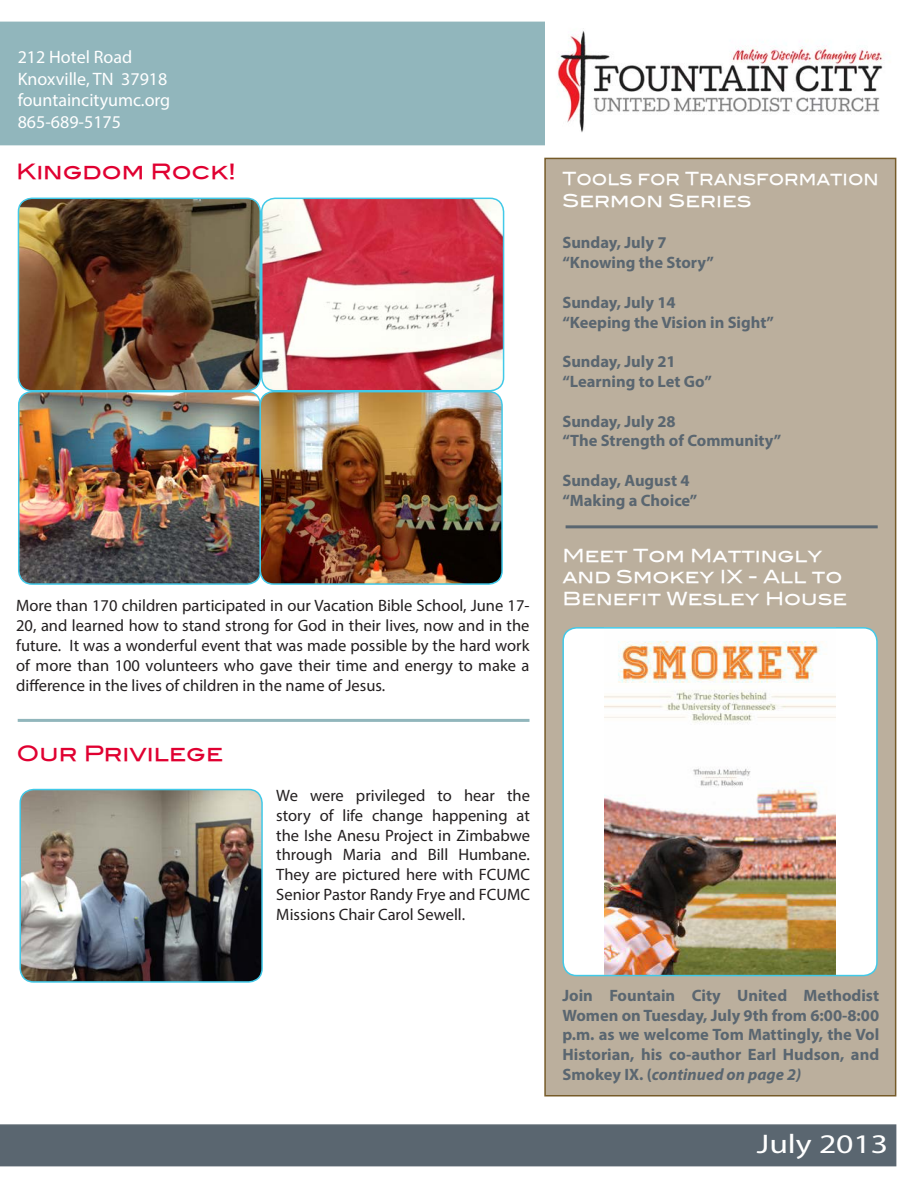
<style>
.page{position:relative;width:918px;height:1188px;background:#fff}
.page>*{position:absolute;margin:0;border:0;box-sizing:border-box;transform-origin:0 0}
.t1{font:27px "Myriad Pro";color:#fff;scale:1.25 1}
.t2{font:21px "Blair Md ITCTT Medium";color:#e00031}
.t3{font:18px "Myriad Pro";color:#fff}
.t4{font:18px/21.6px "Blair Md ITCTT Medium";color:#fff}
.t5{font:18px/21.6px "Blair Md ITCTT Medium";color:#fff;scale:.91 1}
.t6{font:16.5px/19.8px "Myriad Pro";color:#231f20;text-align:justify}
.t7{font:700 16.5px/19.8px "Myriad Pro";color:#5a6670}
.s1{font-style:italic}
</style>
<div class="page">
<div style="left:0;top:22px;width:896px;height:123px;background:#91b6bc"></div>
<div style="left:0;top:1124px;width:896px;height:42px;background:#5a6670"></div>
<img style="left:545px;top:22px;width:351px;height:123px">
<div style="left:544px;top:158px;width:352px;height:939px;background:#bbaf9d;border:2px solid #765b29"></div>
<hr style="left:566px;top:525px;width:312px;height:3px;background:#5a6670">
<hr style="left:18px;top:719px;width:512px;height:3px;background:#91b6bc">
<img style="left:18px;top:198px;width:243px;height:385px">
<div style="left:18px;top:198px;width:243px;height:193px;border:2px solid #41c9e8;border-radius:14px"></div>
<img style="left:262px;top:198px;width:242px;height:193px">
<div style="left:261px;top:198px;width:243px;height:193px;border:2px solid #41c9e8;border-radius:14px"></div>
<img style="left:19px;top:392px;width:242px;height:192px;border-radius:14px">
<div style="left:18px;top:391px;width:243px;height:194px;border:2px solid #41c9e8;border-radius:14px"></div>
<img style="left:260px;top:392px;width:241px;height:192px">
<div style="left:260px;top:391px;width:243px;height:194px;border:2px solid #41c9e8;border-radius:14px"></div>
<img style="left:21px;top:790px;width:240px;height:190px">
<div style="left:19px;top:789px;width:244px;height:194px;border:2px solid #41c9e8;border-radius:14px"></div>
<div style="left:563px;top:628px;width:314px;height:348px;background:#fff;border-radius:14px"></div>
<img style="left:604px;top:641px;width:232px;height:332px">
<div style="left:562px;top:627px;width:316px;height:349px;border:2px solid #41c9e8;border-radius:14px"></div>
<p class="t3" style="left:18px;top:46px;width:116px">212 Hotel Road</p>
<p class="t3" style="left:18px;top:67px;width:151px">Knoxville, TN 37918</p>
<p class="t3" style="left:18px;top:89px;width:154px">fountaincityumc.org</p>
<p class="t3" style="left:18px;top:111px;width:105px">865-689-5175</p>
<p class="t2" style="left:16px;top:155px;width:221px">Kingdom Rock!</p>
<p class="t6" style="left:16px;top:596px;width:515px">More than 170 children participated in our Vacation Bible School, June 17- 20, and learned how to stand strong for God in their lives, now and in the future. It was a wonderful event that was made possible by the hard work of more than 100 volunteers who gave their time and energy to make a difference in the lives of children in the name of Jesus.</p>
<p class="t2" style="left:17px;top:737px;width:208px">Our Privilege</p>
<p class="t6" style="left:276px;top:785px;width:255px">We were privileged to hear the story of life change happening at the Ishe Anesu Project in Zimbabwe through Maria and Bill Humbane.<br>They are pictured here with FCUMC Senior Pastor Randy Frye and FCUMC Missions Chair Carol Sewell.</p>
<p class="t5" style="left:562px;top:166px;width:349px">Tools for Transformation<br>Sermon Series</p>
<p class="t7" style="left:562px;top:232px;width:153px">Sunday, July 7 “Knowing the Story”</p>
<p class="t7" style="left:562px;top:292px;width:115px">Sunday, July 14</p>
<p class="t7" style="left:562px;top:312px;width:213px">“Keeping the Vision in Sight”</p>
<p class="t7" style="left:562px;top:351px;width:115px">Sunday, July 21</p>
<p class="t7" style="left:562px;top:371px;width:151px">“Learning to Let Go”</p>
<p class="t7" style="left:562px;top:411px;width:115px">Sunday, July 28</p>
<p class="t7" style="left:562px;top:430px;width:220px">“The Strength of Community”</p>
<p class="t7" style="left:562px;top:470px;width:129px">Sunday, August 4</p>
<p class="t7" style="left:562px;top:490px;width:137px">“Making a Choice”</p>
<p class="t4" style="left:562px;top:542px;width:286px">Meet Tom Mattingly and Smokey IX - All to<br>Benefit Wesley House</p>
<p class="t7" style="left:562px;top:985px;width:318px;text-align:justify">Join Fountain City United Methodist Women on Tuesday, July 9th from 6:00-8:00 p.m. as we welcome Tom Mattingly, the Vol Historian, his co-author Earl Hudson, and Smokey IX. (<span class="s1">continued on page 2)</span></p>
<p class="t1" style="left:757px;top:1128px;width:107px">July 2013</p>
</div>
